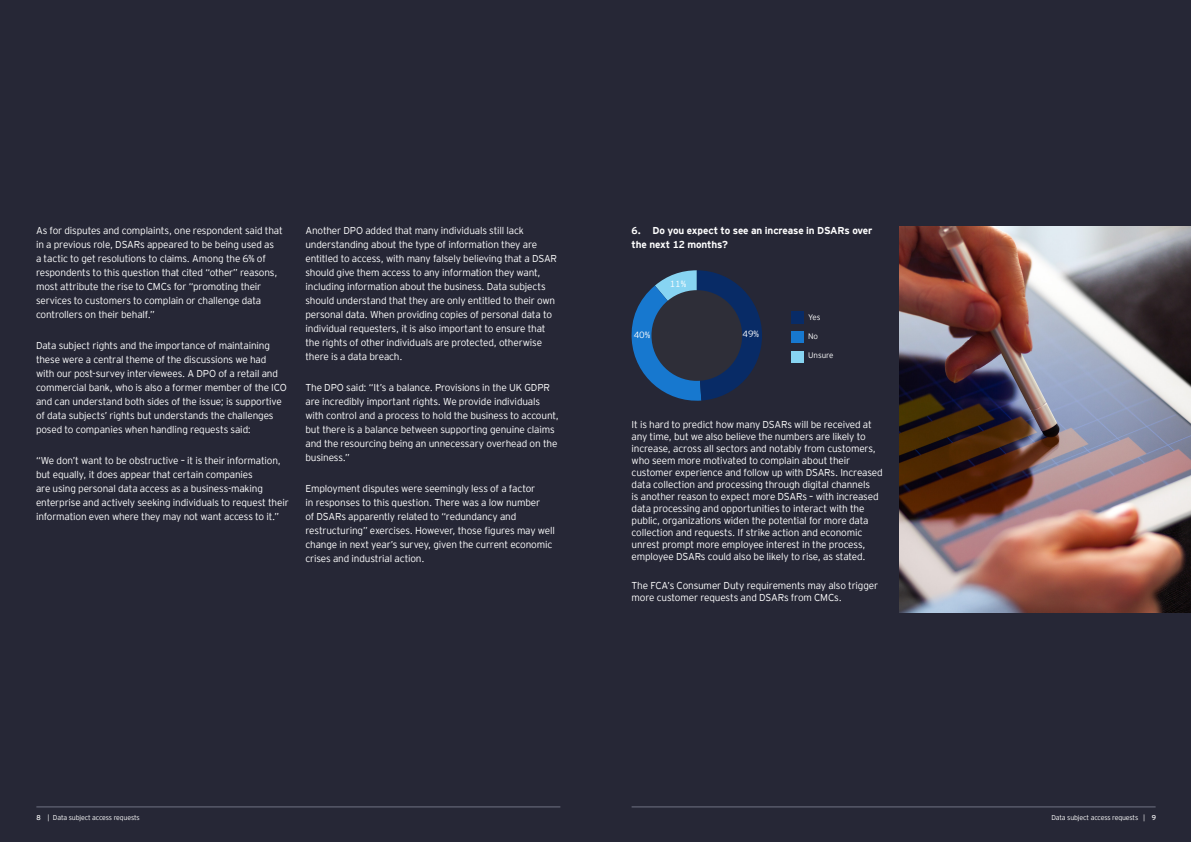
<style>
.page{position:relative;width:1191px;height:842px;background:#fff}
.page>*{position:absolute;margin:0;border:0;box-sizing:border-box;transform-origin:0 0}
.body_intro{font:300 10px/14px "EY Interstate";letter-spacing:-.02em;color:#fff}
.body_intro-2{font:700 10px/14px "EY Interstate";letter-spacing:-.02em;color:#fff}
.F_Body_copy{font:300 9px "EY Interstate";color:#fff}
.F_Body_copy-2{font:300 8px "EY Interstate";letter-spacing:-.01em;color:#fff}
.t1{font:300 7px "EY Interstate";letter-spacing:-.02em;color:#fff}
.s1{font-weight:400}
</style>
<div class="page">
<div style="left:595px;top:0;width:596px;height:842px;background:#262736"></div>
<div style="left:0;top:0;width:595px;height:842px;background:#262736"></div>
<hr style="left:631px;top:806px;width:524px;height:1px;background:#707383">
<hr style="left:36px;top:806px;width:524px;height:1px;background:#707383">
<svg style="left:631px;top:270px;width:131px;height:131px"></svg>
<div style="left:651px;top:290px;width:91px;height:91px;background:#2e2e38;border-radius:50%"></div>
<div style="left:791px;top:312px;width:13px;height:12px;background:#082b66"></div>
<div style="left:791px;top:351px;width:13px;height:11px;background:#87d4f2"></div>
<div style="left:791px;top:331px;width:13px;height:12px;background:#1778cf"></div>
<img style="left:899px;top:226px;width:292px;height:386px">
<p class="body_intro" style="left:36px;top:223px;width:248px">As for disputes and complaints, one respondent said that in a previous role, DSARs appeared to be being used as<br>a tactic to get resolutions to claims. Among the 6% of respondents to this question that cited “other” reasons, most attribute the rise to CMCs for “promoting their services to customers to complain or challenge data controllers on their behalf.”</p>
<p class="body_intro" style="left:36px;top:338px;width:252px">Data subject rights and the importance of maintaining these were a central theme of the discussions we had with our post-survey interviewees. A DPO of a retail and commercial bank, who is also a former member of the ICO and can understand both sides of the issue; is supportive of data subjects’ rights but understands the challenges posed to companies when handling requests said:</p>
<p class="body_intro" style="left:36px;top:453px;width:254px">“We don’t want to be obstructive – it is their information, but equally, it does appear that certain companies<br>are using personal data access as a business-making enterprise and actively seeking individuals to request their information even where they may not want access to it.”</p>
<p class="body_intro" style="left:305px;top:223px;width:253px">Another DPO added that many individuals still lack understanding about the type of information they are entitled to access, with many falsely believing that a DSAR should give them access to any information they want, including information about the business. Data subjects should understand that they are only entitled to their own personal data. When providing copies of personal data to individual requesters, it is also important to ensure that the rights of other individuals are protected, otherwise there is a data breach.</p>
<p class="body_intro" style="left:305px;top:380px;width:255px">The DPO said: “It’s a balance. Provisions in the UK GDPR are incredibly important rights. We provide individuals with control and a process to hold the business to account, but there is a balance between supporting genuine claims and the resourcing being an unnecessary overhead on the business.”</p>
<p class="body_intro" style="left:305px;top:481px;width:251px">Employment disputes were seemingly less of a factor<br>in responses to this question. There was a low number<br>of DSARs apparently related to “redundancy and restructuring” exercises. However, those figures may well change in next year’s survey, given the current economic crises and industrial action.</p>
<p class="body_intro-2" style="left:631px;top:223px;width:242px">6. Do you expect to see an increase in DSARs over the next 12 months?</p>
<p class="F_Body_copy" style="left:634px;top:328px;width:18px">40%</p>
<p class="F_Body_copy" style="left:670px;top:278px;width:18px">11%</p>
<p class="F_Body_copy" style="left:742px;top:327px;width:18px">49%</p>
<p class="F_Body_copy-2" style="left:808px;top:311px;width:14px">Yes</p>
<p class="F_Body_copy-2" style="left:808px;top:331px;width:11px">No</p>
<p class="F_Body_copy-2" style="left:808px;top:350px;width:27px">Unsure</p>
<p class="body_intro" style="left:631px;top:418px;width:253px;line-height:12px">It is hard to predict how many DSARs will be received at any time, but we also believe the numbers are likely to increase, across all sectors and notably from customers, who seem more motivated to complain about their customer experience and follow up with DSARs. Increased data collection and processing through digital channels<br>is another reason to expect more DSARs – with increased data processing and opportunities to interact with the public, organizations widen the potential for more data collection and requests. If strike action and economic unrest prompt more employee interest in the process, employee DSARs could also be likely to rise, as stated.</p>
<p class="body_intro" style="left:631px;top:579px;width:248px;line-height:12px">The FCA’s Consumer Duty requirements may also trigger more customer requests and DSARs from CMCs.</p>
<p class="t1" style="left:36px;top:813px;width:105px"><span class="s1">8</span> | Data subject access requests</p>
<p class="t1" style="left:1051px;top:813px;width:106px">Data subject access requests | <span class="s1">9</span></p>
</div>
